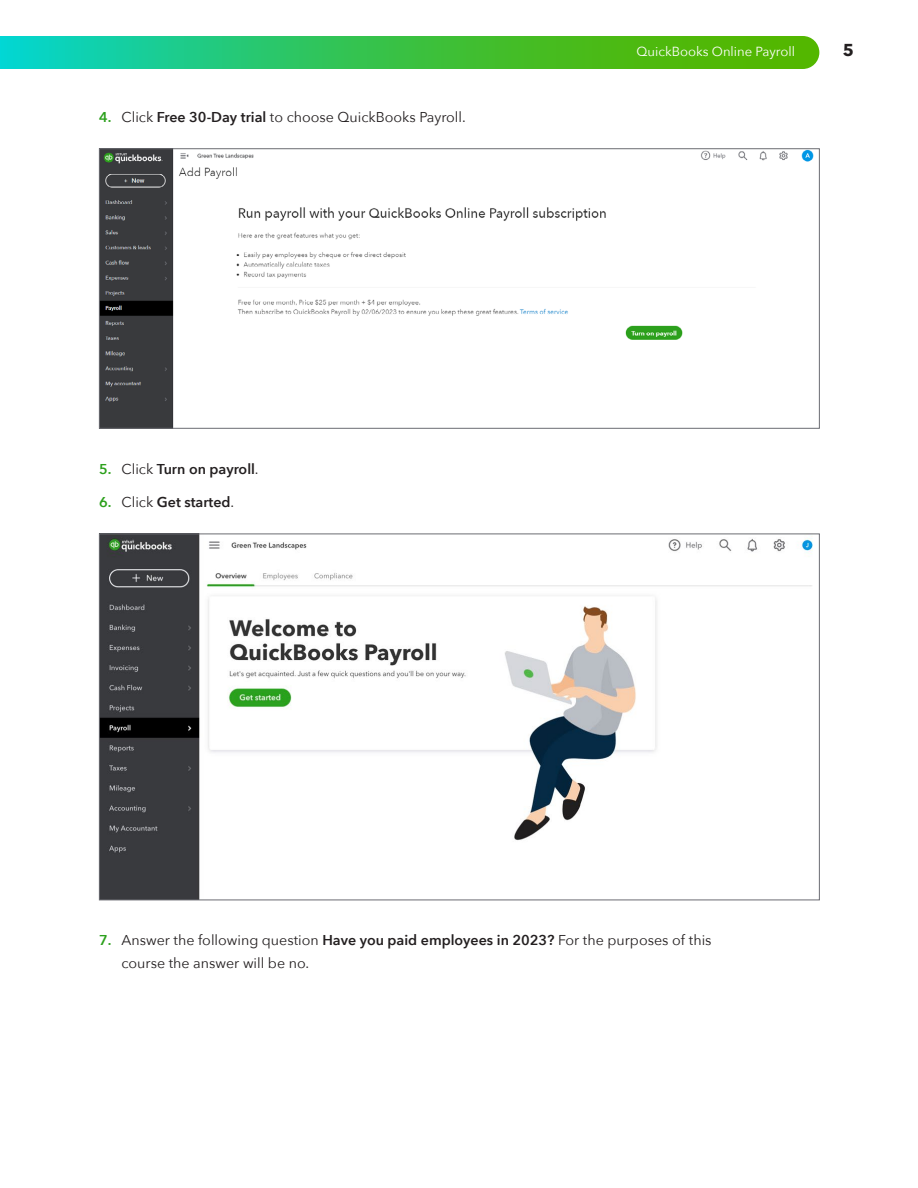
<style>
.page{position:relative;width:918px;height:1188px;background:#fff}
.page>*{position:absolute;margin:0;border:0;box-sizing:border-box;transform-origin:0 0}
.t1{font:700 17.25px "Avenir Next";color:#231f20}
.t2{font:14.25px/22.5px "Avenir Next";color:#231f20}
.t3{font:600 14.25px "Avenir Next";color:#231f20}
.t4{font:13.2px "Avenir Next";color:#fff}
.s1{font-weight:600;color:#2ca01c}
.s2{font-weight:600}
.s3{color:#2ca01c}
.s4{font-weight:400}
</style>
<div class="page">
<svg style="left:0;top:36px;width:819px;height:33px;background:#35c24f"></svg>
<img style="left:101px;top:150px;width:713px;height:277px">
<img style="left:101px;top:536px;width:712px;height:362px">
<p class="t2" style="left:99px;top:105px;width:368px"><span class="s1">4.</span> Click <span class="s2">Free 30-Day trial</span> to choose QuickBooks Payroll.</p>
<p class="t3" style="left:99px;top:456px;width:161px"><span class="s3">5.</span> <span class="s4">Click</span> Turn on payroll<span class="s4">.</span></p>
<p class="t3" style="left:99px;top:490px;width:137px"><span class="s3">6.</span> <span class="s4">Click</span> Get started<span class="s4">.</span></p>
<p class="t4" style="left:637px;top:41px;width:160px">QuickBooks Online Payroll</p>
<p class="t1" style="left:843px;top:35px;width:13px">5</p>
<p class="t2" style="left:122px;top:928px;width:592px;text-indent:-22px"><span class="s1">7.</span> Answer the following question <span class="s2">Have you paid employees in 2023?</span> For the purposes of this course the answer will be no.</p>
</div>
